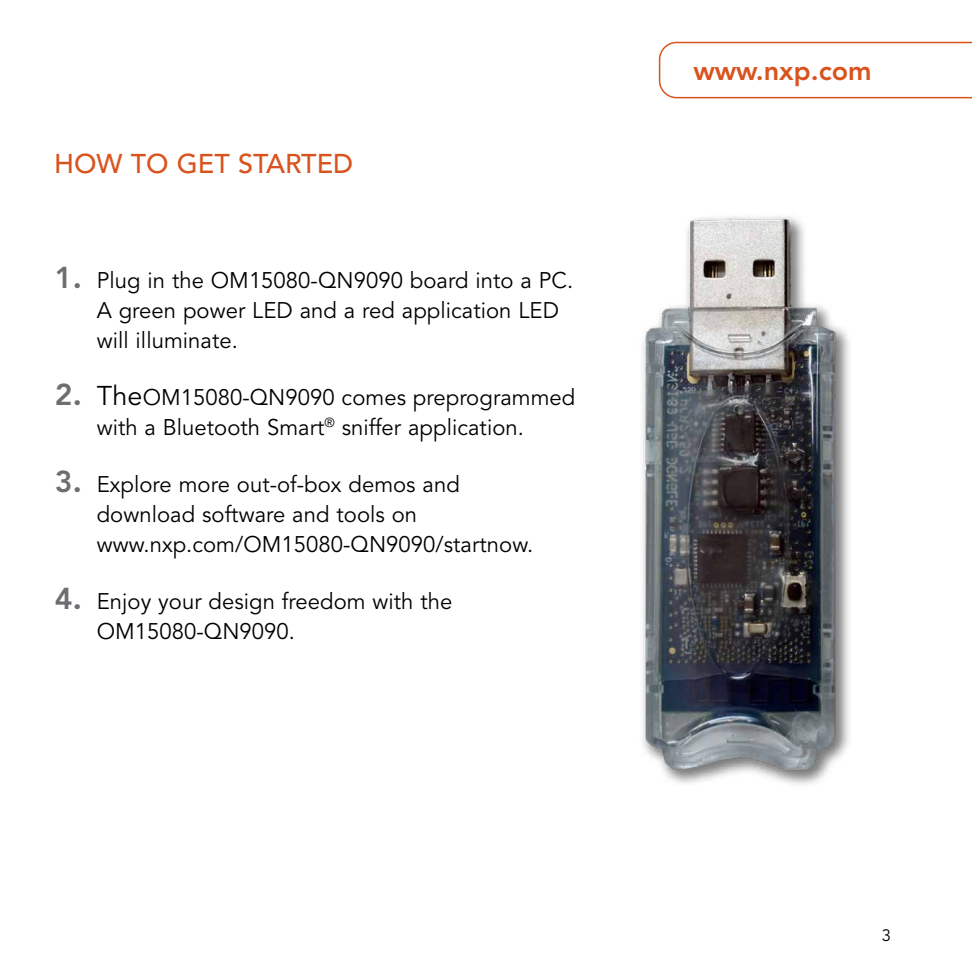
<style>
.page{position:relative;width:972px;height:972px;background:#fff}
.page>*{position:absolute;margin:0;border:0;box-sizing:border-box;transform-origin:0 0}
._03-Page-Titles-CAPS{font:500 27px "Avenir LT Std";color:#d9531e}
._03-Page-Titles-CAPS-2{font:800 27px "Avenir LT Std";color:#d9531e}
._00-NXP-BodyCopy{font:22.5px/30px "Avenir LT Std";letter-spacing:.005em;color:#000}
._14-NXP_Boilerplate{font:16.5px "Avenir LT Std";color:#000}
.s1{font-weight:800;font-size:30px;color:#6d6e71}
.s2{font-weight:800;font-size:33px;color:#6d6e71}
.s3{font-size:27px}
</style>
<div class="page">
<svg style="left:658px;top:41px;width:314px;height:58px"></svg>
<img style="left:642px;top:216px;width:208px;height:569px">
<p class="_03-Page-Titles-CAPS" style="left:54px;top:148px;width:301px">HOW TO GET STARTED</p>
<p class="_00-NXP-BodyCopy" style="left:97px;top:266px;width:478px;text-indent:-42px"><span class="s1">1</span><span class="s2">.</span> Plug in the OM15080-QN9090 board into a PC.<br>A green power LED and a red application LED will illuminate.</p>
<p class="_00-NXP-BodyCopy" style="left:55px;top:383px;width:522px;text-align:center"><span class="s1">2</span><span class="s2">.</span> <span class="s3">The</span>OM15080-QN9090 comes preprogrammed with a Bluetooth Smart<sup>®</sup> sniffer application.</p>
<p class="_00-NXP-BodyCopy" style="left:97px;top:470px;width:438px;text-indent:-42px"><span class="s1">3</span><span class="s2">.</span> Explore more out-of-box demos and download software and tools on www.nxp.com/OM15080-QN9090/startnow.</p>
<p class="_00-NXP-BodyCopy" style="left:97px;top:587px;width:357px;text-indent:-42px"><span class="s1">4</span><span class="s2">.</span> Enjoy your design freedom with the<br>OM15080-QN9090.</p>
<p class="_03-Page-Titles-CAPS-2" style="left:693px;top:54px;width:180px">www.nxp.com</p>
<p class="_14-NXP_Boilerplate" style="left:882px;top:926px;width:11px">3</p>
</div>
